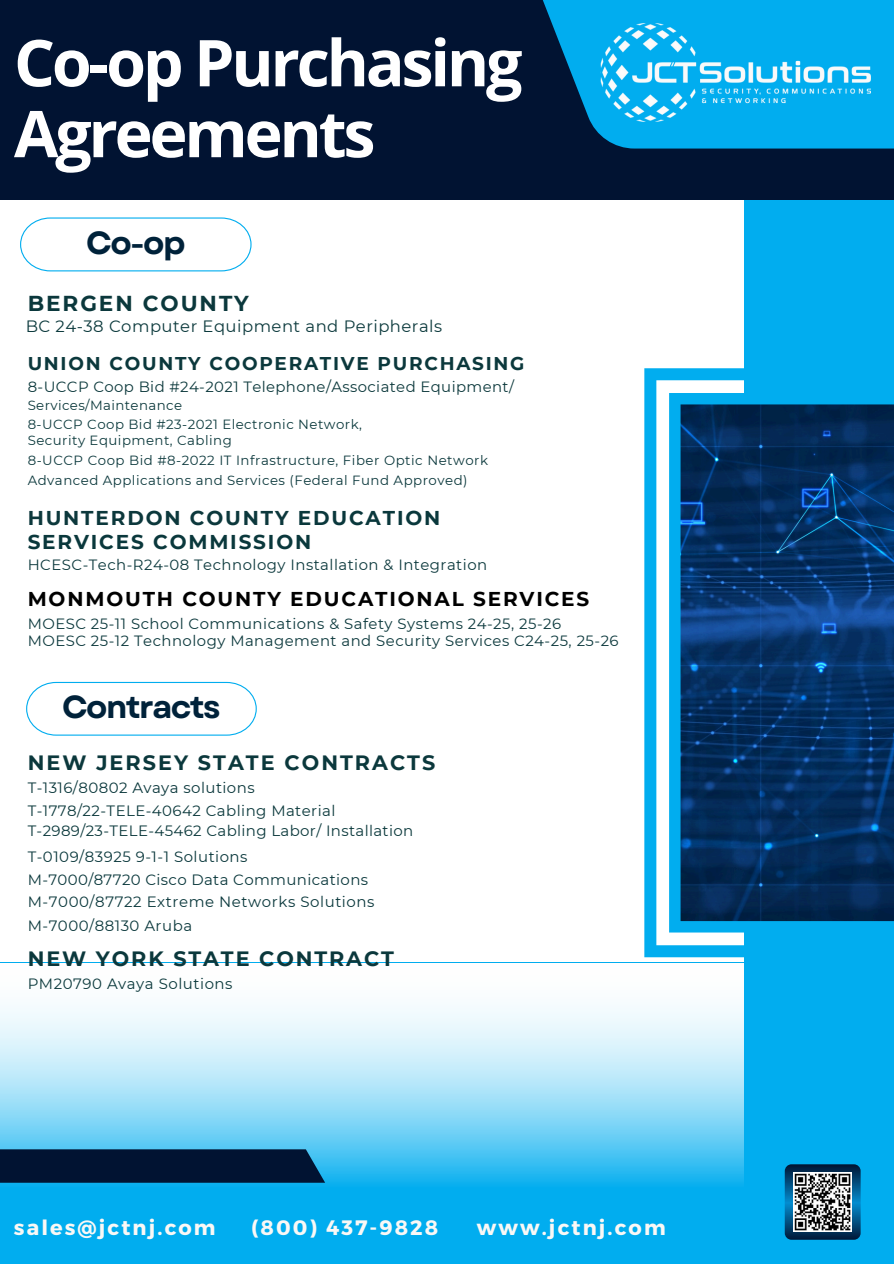
<style>
.page{position:relative;width:894px;height:1264px;background:#fff}
.page>*{position:absolute;margin:0;border:0;box-sizing:border-box;transform-origin:0 0}
.t1{font:700 64.5px/70.8px "Open Sans";letter-spacing:-.05em;color:#fff}
.t2{font:700 32.1px "Garet";color:#00223a}
.t3{font:700 31.95px "Garet";letter-spacing:-.05em;color:#00223a}
.t4{font:700 21.6px "Montserrat";letter-spacing:.09em;color:#0b383c}
.t5{font:700 20.85px "Montserrat";letter-spacing:.1em;color:#faf8f6}
.t6{font:700 20.7px "Montserrat";letter-spacing:.1em;color:#0b383c}
.t7{font:700 19.95px/23.4px "Montserrat";letter-spacing:.09em;color:#0a383c}
.t8{font:700 19.95px "Montserrat";letter-spacing:.09em;color:#000}
.t9{font:700 18.45px "Montserrat";letter-spacing:.095em;color:#0b383c}
.t10{font:16.35px "Montserrat";letter-spacing:.03em;color:#0c3a3d}
.t11{font:15px/22.5px "Montserrat";letter-spacing:.03em;color:#0b393c}
.t12{font:15px/22.8px "Montserrat";letter-spacing:.035em;color:#0a383c}
.t13{font:14.85px/16.8px "Montserrat";letter-spacing:.035em;color:#0c393d}
.t14{font:14.85px "Montserrat";letter-spacing:.025em;color:#0c393c}
.t15{font:13.35px "Montserrat";letter-spacing:.035em;color:#0c393d}
.t16{font:13.35px "Montserrat";letter-spacing:.035em;color:#0c3a3d}
.t17{font:13.35px "Montserrat";letter-spacing:.03em;color:#0c393c}
.s1{color:#0c383c}
.s2{color:#0b383c}
</style>
<div class="page">
<div style="left:0;top:0;width:893px;height:200px;background:#011332"></div>
<svg style="left:542px;top:0;width:351px;height:148px;fill:#01adef"></svg>
<svg style="left:26px;top:682px;width:231px;height:53px"></svg>
<img style="left:600px;top:23px;width:270px;height:98px">
<svg style="left:20px;top:217px;width:231px;height:54px"></svg>
<svg style="left:0;top:962px;width:744px;height:225px"></svg>
<div style="left:0;top:1187px;width:744px;height:76px;background:#01adef"></div>
<div style="left:0;top:1149px;width:325px;height:33px;background:#011332"></div>
<div style="left:744px;top:200px;width:149px;height:1063px;background:#01adef"></div>
<svg style="left:644px;top:368px;width:249px;height:589px;background:#165688"></svg>
<svg style="left:784px;top:1164px;width:76px;height:75px;background:#134e77"></svg>
<img style="left:793px;top:1172px;width:58px;height:58px">
<p class="t1" style="left:14px;top:26px;width:510px">Co-op Purchasing<br>Agreements</p>
<p class="t2" style="left:86px;top:219px;width:101px">Co-op</p>
<h6 class="t4" style="left:28px;top:289px;width:223px">BERGEN COUNTY</h6>
<h6 class="t10" style="left:26px;top:316px;width:418px">BC 24-38 Computer Equipment and Peripherals</h6>
<h3 class="t9" style="left:28px;top:352px;width:498px">UNION COUNTY COOPERATIVE PURCHASING</h3>
<h1 class="t14" style="left:28px;top:378px;width:487px">8-UCCP Coop Bid #24-2021 Telephone/Associated Equipment/</h1>
<p class="t17" style="left:28px;top:397px;width:156px">Services/Maintenance</p>
<h2 class="t16" style="left:28px;top:416px;width:336px">8-UCCP Coop Bid #23-2021 Electronic Network,</h2>
<h3 class="t16" style="left:28px;top:432px;width:205px">Security Equipment, Cabling</h3>
<h6 class="t15" style="left:28px;top:452px;width:462px">8-UCCP Coop Bid #8-2022 IT Infrastructure, Fiber Optic Network</h6>
<h5 class="t15" style="left:28px;top:472px;width:441px">Advanced Applications and Services (Federal Fund Approved)</h5>
<p class="t7" style="left:28px;top:506px;width:414px"><span class="s1">HUNTERDON COUNTY</span> EDUCATION<br>SERVICES COMMISSION</p>
<p class="t13" style="left:28px;top:556px;width:461px">HCESC-Tech-R24-08 Technology Installation &amp; Integration</p>
<p class="t8" style="left:28px;top:587px;width:563px">MONMOUTH COUNTY EDUCATIONAL SERVICES</p>
<p class="t13" style="left:28px;top:615px;width:592px">MOESC 25-11 School Communications &amp; Safety Systems 24-25, 25-26<br>MOESC 25-12 Technology Management and Security Services C24-25, 25-26</p>
<p class="t3" style="left:62px;top:684px;width:160px">Contracts</p>
<h2 class="t6" style="left:28px;top:750px;width:409px">NEW JERSEY STATE CONTRACTS</h2>
<h3 class="t11" style="left:28px;top:776px;width:309px"><span class="s2">T-1316/80802 Avaya solutions<br></span>T-1778/22-TELE-40642 Cabling Material</h3>
<h6 class="t11" style="left:28px;top:819px;width:387px">T-2989/23-TELE-45462 Cabling Labor/ Installation</h6>
<h3 class="t12" style="left:28px;top:845px;width:348px">T-0109/83925 9-1-1 Solutions<br>M-7000/87720 Cisco Data Communications M-7000/87722 Extreme Networks Solutions M-7000/88130 Aruba</h3>
<h6 class="t6" style="left:28px;top:945px;width:367px">NEW YORK STATE CONTRACT</h6>
<h3 class="t11" style="left:28px;top:972px;width:206px">PM20790 Avaya Solutions</h3>
<p class="t5" style="left:14px;top:1213px;width:203px">sales@jctnj.com</p>
<h4 class="t5" style="left:251px;top:1213px;width:188px">(800) 437-9828</h4>
<h6 class="t5" style="left:476px;top:1213px;width:190px">www.jctnj.com</h6>
</div>
